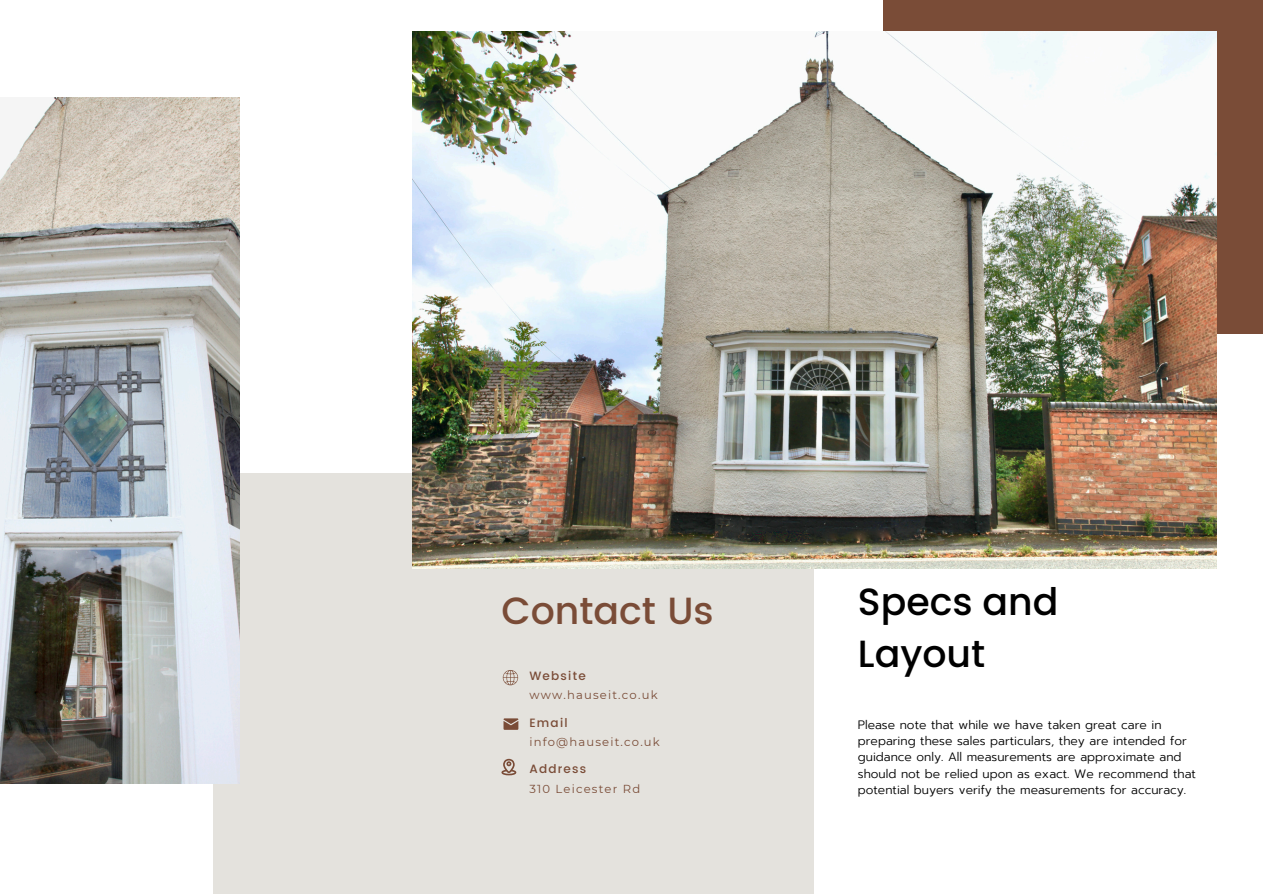
<style>
.page{position:relative;width:1263px;height:894px;background:#fff}
.page>*{position:absolute;margin:0;border:0;box-sizing:border-box;transform-origin:0 0}
.t1{font:500 37.8px/52.7px "Poppins";color:#000}
.t2{font:500 37.8px "Poppins";color:#7a4c37}
.t3{font:300 12.15px/16.2px "Prompt";color:#000}
.t4{font:500 12px "Poppins";letter-spacing:.1em;color:#7a4c37}
.t5{font:11.55px "Montserrat";letter-spacing:.1em;color:#7a4c37}
</style>
<div class="page">
<div style="left:883px;top:0;width:380px;height:333px;background:#7a4c37"></div>
<div style="left:213px;top:473px;width:601px;height:420px;background:#e4e2dd"></div>
<img style="left:0;top:98px;width:240px;height:685px">
<img style="left:413px;top:31px;width:803px;height:537px">
<svg style="left:501px;top:758px;width:15px;height:17px"></svg>
<svg style="left:503px;top:718px;width:15px;height:11px"></svg>
<svg style="left:502px;top:670px;width:16px;height:15px"></svg>
<h2 class="t2" style="left:501px;top:588px;width:214px">Contact Us</h2>
<p class="t4" style="left:529px;top:668px;width:58px">Website</p>
<h2 class="t5" style="left:529px;top:688px;width:130px">www.hauseit.co.uk</h2>
<p class="t5" style="left:529px;top:734px;width:132px">info@hauseit.co.uk</p>
<p class="t5" style="left:529px;top:781px;width:112px">310 Leicester Rd</p>
<h2 class="t4" style="left:529px;top:715px;width:40px">Email</h2>
<p class="t4" style="left:529px;top:761px;width:58px">Address</p>
<h1 class="t1" style="left:858px;top:574px;width:202px">Specs and<br>Layout</h1>
<p class="t3" style="left:858px;top:716px;width:340px">Please note that while we have taken great care in preparing these sales particulars, they are intended for guidance only. All measurements are approximate and should not be relied upon as exact. We recommend that potential buyers verify the measurements for accuracy.</p>
</div>
